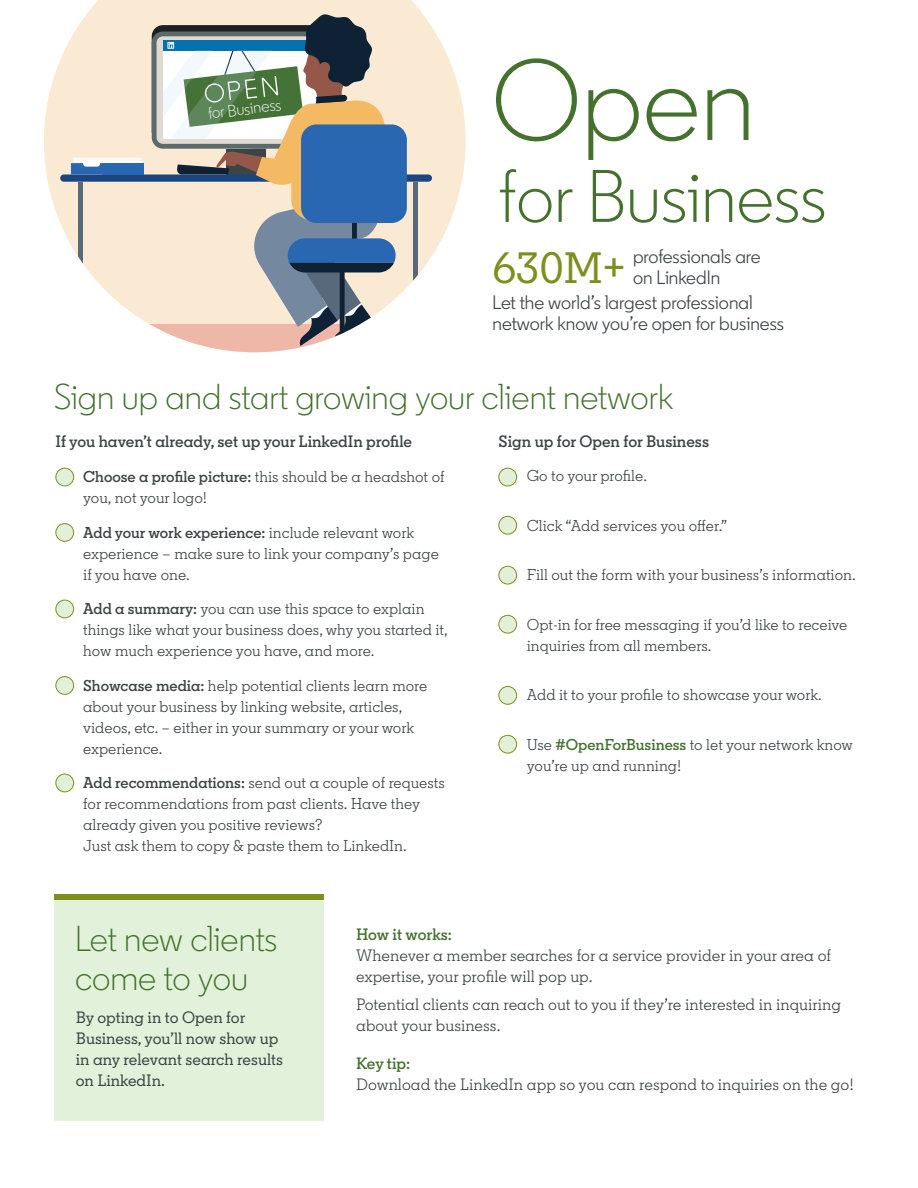
<style>
.page{position:relative;width:918px;height:1188px;background:#fff}
.page>*{position:absolute;margin:0;border:0;box-sizing:border-box;transform-origin:0 0}
.t1{font:300 114.6px "Community";color:#44712e}
.t2{font:300 74.1px "Community";color:#44712e}
.t3{font:500 43.8px "Community Slab";color:#7e8f1d}
.t4{font:300 36px/39px "Community";color:#44712e}
.t5{font:19.5px/21px "Community";color:#3c4345}
.t6{font:300 16.65px "Community";color:#fff}
.t7{font:16.5px/21px "Community Slab";color:#3c4345}
.t8{font:500 16.5px/21px "Community Slab";color:#3c4345}
.t9{font:600 16.5px "Community Slab";color:#3c4345}
.t10{font:15.75px/21px "Community Slab";color:#3c4345}
.s1{font-weight:600}
.s2{font-weight:600;color:#44712e}
</style>
<div class="page">
<div style="left:54px;top:894px;width:270px;height:226px;background:#e2f2da"></div>
<div style="left:56px;top:468px;width:18px;height:18px;background:#e2efd9;border-radius:50%"></div>
<div style="left:56px;top:468px;width:18px;height:18px;border:1px solid #7e8f1d;border-radius:50%"></div>
<div style="left:499px;top:468px;width:18px;height:18px;background:#e2efd9;border-radius:50%"></div>
<div style="left:499px;top:468px;width:18px;height:18px;border:1px solid #7e8f1d;border-radius:50%"></div>
<div style="left:499px;top:516px;width:18px;height:18px;background:#e2efd9;border-radius:50%"></div>
<div style="left:499px;top:516px;width:18px;height:18px;border:1px solid #7e8f1d;border-radius:50%"></div>
<div style="left:499px;top:566px;width:18px;height:18px;background:#e2efd9;border-radius:50%"></div>
<div style="left:499px;top:566px;width:18px;height:18px;border:1px solid #7e8f1d;border-radius:50%"></div>
<div style="left:499px;top:615px;width:18px;height:18px;background:#e2efd9;border-radius:50%"></div>
<div style="left:499px;top:615px;width:18px;height:18px;border:1px solid #7e8f1d;border-radius:50%"></div>
<div style="left:499px;top:686px;width:18px;height:18px;background:#e2efd9;border-radius:50%"></div>
<div style="left:499px;top:686px;width:18px;height:18px;border:1px solid #7e8f1d;border-radius:50%"></div>
<div style="left:499px;top:735px;width:18px;height:18px;background:#e2efd9;border-radius:50%"></div>
<div style="left:499px;top:735px;width:18px;height:18px;border:1px solid #7e8f1d;border-radius:50%"></div>
<div style="left:56px;top:524px;width:18px;height:17px;background:#e2efd9;border-radius:50%"></div>
<div style="left:56px;top:523px;width:18px;height:19px;border:1px solid #7e8f1d;border-radius:50%"></div>
<div style="left:56px;top:600px;width:18px;height:18px;background:#e2efd9;border-radius:50%"></div>
<div style="left:56px;top:600px;width:18px;height:18px;border:1px solid #7e8f1d;border-radius:50%"></div>
<div style="left:56px;top:677px;width:18px;height:17px;background:#e2efd9;border-radius:50%"></div>
<div style="left:56px;top:676px;width:18px;height:19px;border:1px solid #7e8f1d;border-radius:50%"></div>
<div style="left:56px;top:774px;width:18px;height:18px;background:#e2efd9;border-radius:50%"></div>
<div style="left:56px;top:774px;width:18px;height:18px;border:1px solid #7e8f1d;border-radius:50%"></div>
<svg style="left:44px;top:0;width:422px;height:324px"></svg>
<svg style="left:149px;top:324px;width:157px;height:28px"></svg>
<div style="left:60px;top:174px;width:372px;height:8px;background:#1b4481;border-radius:4px"></div>
<svg style="left:78px;top:182px;width:5px;height:142px"></svg>
<svg style="left:413px;top:182px;width:4px;height:142px"></svg>
<hr style="left:74px;top:162px;width:68px;height:1px;background:#fff">
<hr style="left:74px;top:161px;width:69px;height:1px;background:#fff">
<hr style="left:74px;top:160px;width:66px;height:1px;background:#fff">
<hr style="left:73px;top:159px;width:67px;height:1px;background:#fff">
<hr style="left:74px;top:159px;width:68px;height:1px;background:#fff">
<hr style="left:73px;top:158px;width:67px;height:1px;background:#fff">
<div style="left:102px;top:163px;width:42px;height:12px;background:#2a67b2"></div>
<svg style="left:71px;top:163px;width:31px;height:12px"></svg>
<hr style="left:301px;top:348px;width:83px;height:4px;background:#fff">
<div style="left:301px;top:124px;width:106px;height:99px;background:#2a67b2;border-radius:15px"></div>
<svg style="left:152px;top:13px;width:244px;height:333px"></svg>
<div style="left:54px;top:894px;width:270px;height:5px;background:#7e8f1d"></div>
<p class="t6" style="left:207px;top:103px;width:75px;rotate:-7deg">for Business</p>
<p class="t1" style="left:492px;top:31px;width:265px">Open</p>
<p class="t2" style="left:499px;top:151px;width:329px">for Business</p>
<p class="t3" style="left:493px;top:240px;width:134px">630M+</p>
<p class="t5" style="left:633px;top:246px;width:129px">professionals are on LinkedIn</p>
<p class="t5" style="left:493px;top:292px;width:293px">Let the world’s largest professional network know you’re open for business</p>
<p class="t4" style="left:54px;top:378px;width:620px">Sign up and start growing your client network</p>
<p class="t9" style="left:56px;top:431px;width:358px">If you haven’t already, set up your LinkedIn profile</p>
<p class="t10" style="left:83px;top:466px;width:363px"><span class="s1">Choose a profile picture:</span> this should be a headshot of you, not your logo!</p>
<p class="t10" style="left:83px;top:522px;width:357px"><span class="s1">Add your work experience:</span> include relevant work experience – make sure to link your company’s page if you have one.</p>
<p class="t10" style="left:83px;top:598px;width:366px"><span class="s1">Add a summary:</span> you can use this space to explain things like what your business does, why you started it, how much experience you have, and more.</p>
<p class="t10" style="left:83px;top:675px;width:346px"><span class="s1">Showcase media:</span> help potential clients learn more about your business by linking website, articles, videos, etc. – either in your summary or your work experience.</p>
<p class="t10" style="left:83px;top:772px;width:363px"><span class="s1">Add recommendations:</span> send out a couple of requests for recommendations from past clients. Have they already given you positive reviews?<br>Just ask them to copy &amp; paste them to LinkedIn.</p>
<p class="t9" style="left:499px;top:431px;width:212px">Sign up for Open for Business</p>
<p class="t10" style="left:527px;top:466px;width:122px">Go to your profile.</p>
<p class="t10" style="left:527px;top:515px;width:202px">Click “Add services you offer.”</p>
<p class="t10" style="left:527px;top:565px;width:330px">Fill out the form with your business’s information.</p>
<p class="t10" style="left:527px;top:614px;width:322px">Opt-in for free messaging if you’d like to receive inquiries from all members.</p>
<p class="t10" style="left:527px;top:685px;width:297px">Add it to your profile to showcase your work.</p>
<p class="t10" style="left:527px;top:734px;width:328px">Use <span class="s2">#OpenForBusiness</span> to let your network know you’re up and running!</p>
<p class="t4" style="left:75px;top:919px;width:204px">Let new clients come to you</p>
<p class="t8" style="left:76px;top:1006px;width:209px">By opting in to Open for<br>Business, you’ll now show up in any relevant search results on LinkedIn.</p>
<p class="t7" style="left:356px;top:924px;width:477px"><span class="s2">How it works:<br></span>Whenever a member searches for a service provider in your area of expertise, your profile will pop up.</p>
<p class="t7" style="left:356px;top:994px;width:486px">Potential clients can reach out to you if they’re interested in inquiring about your business.</p>
<p class="t7" style="left:356px;top:1053px;width:499px"><span class="s2">Key tip:<br></span>Download the LinkedIn app so you can respond to inquiries on the go!</p>
</div>
